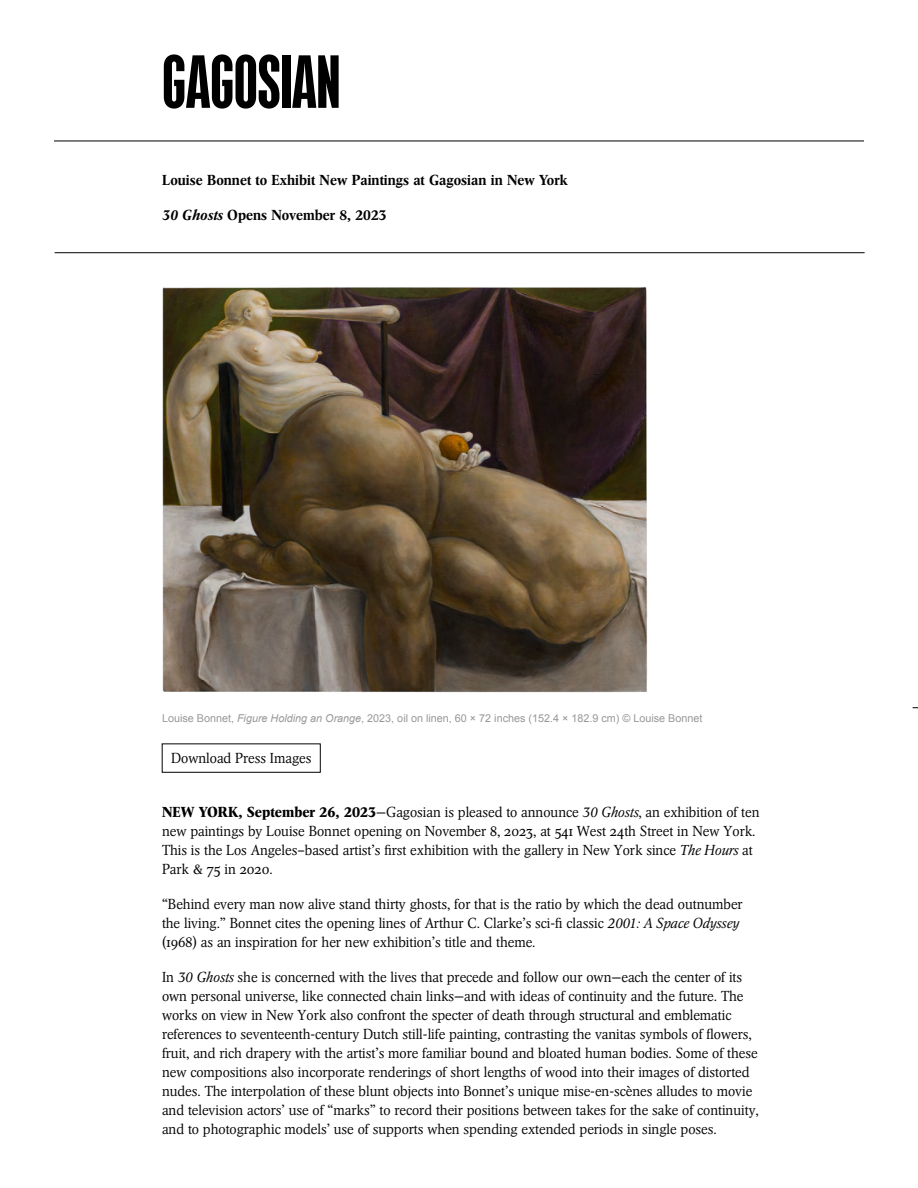
<style>
.page{position:relative;width:918px;height:1188px;background:#fff}
.page>*{position:absolute;margin:0;border:0;box-sizing:border-box;transform-origin:0 0}
.t1{font:75px "GAGOSIANHEADLINE";color:#000}
.t2{font:300 14.4px/19px "Arena New BQ";color:#000}
.t3{font:500 14.4px "Arena New BQ";letter-spacing:.005em;color:#000}
.t4{font:10.8px "Arial";color:#989899}
.s1{font-style:italic}
.s2{font-weight:700}
</style>
<div class="page">
<hr style="left:54px;top:141px;width:810px;height:1px;background:#000">
<img style="left:162px;top:287px;width:486px;height:405px">
<hr style="left:55px;top:252px;width:810px;height:1px;background:#000">
<h1 class="t1" style="left:162px;top:50px;width:180px">GAGOSIAN</h1>
<p class="t3" style="left:162px;top:171px;width:407px">Louise Bonnet to Exhibit New Paintings at Gagosian in New York</p>
<p class="t3" style="left:162px;top:206px;width:226px"><span class="s1">30 Ghosts</span> Opens November 8, 2023</p>
<p class="t4" style="left:162px;top:711px;width:542px">Louise Bonnet, <span class="s1">Figure Holding an Orange</span>, 2023, oil on linen, 60 × 72 inches (152.4 × 182.9 cm) © Louise Bonnet</p>
<p class="t2" style="left:171px;top:749px;width:142px">Download Press Images</p>
<p class="t2" style="left:162px;top:802px;width:599px"><span class="s2">NEW YORK, September 26, 2023</span>—Gagosian is pleased to announce <span class="s1">30 Ghosts</span>, an exhibition of ten new paintings by Louise Bonnet opening on November 8, 2023, at 541 West 24th Street in New York.<br>This is the Los Angeles–based artist’s first exhibition with the gallery in New York since <span class="s1">The Hours</span> at Park &amp; 75 in 2020.</p>
<p class="t2" style="left:162px;top:894px;width:582px">“Behind every man now alive stand thirty ghosts, for that is the ratio by which the dead outnumber the living.” Bonnet cites the opening lines of Arthur C. Clarke’s sci-fi classic <span class="s1">2001: A Space Odyssey </span>(1968) as an inspiration for her new exhibition’s title and theme.</p>
<p class="t2" style="left:162px;top:967px;width:598px">In <span class="s1">30 Ghosts</span> she is concerned with the lives that precede and follow our own—each the center of its own personal universe, like connected chain links—and with ideas of continuity and the future. The works on view in New York also confront the specter of death through structural and emblematic references to seventeenth-century Dutch still-life painting, contrasting the vanitas symbols of flowers, fruit, and rich drapery with the artist’s more familiar bound and bloated human bodies. Some of these new compositions also incorporate renderings of short lengths of wood into their images of distorted nudes. The interpolation of these blunt objects into Bonnet’s unique mise-en-scènes alludes to movie and television actors’ use of “marks” to record their positions between takes for the sake of continuity, and to photographic models’ use of supports when spending extended periods in single poses.</p>
</div>
